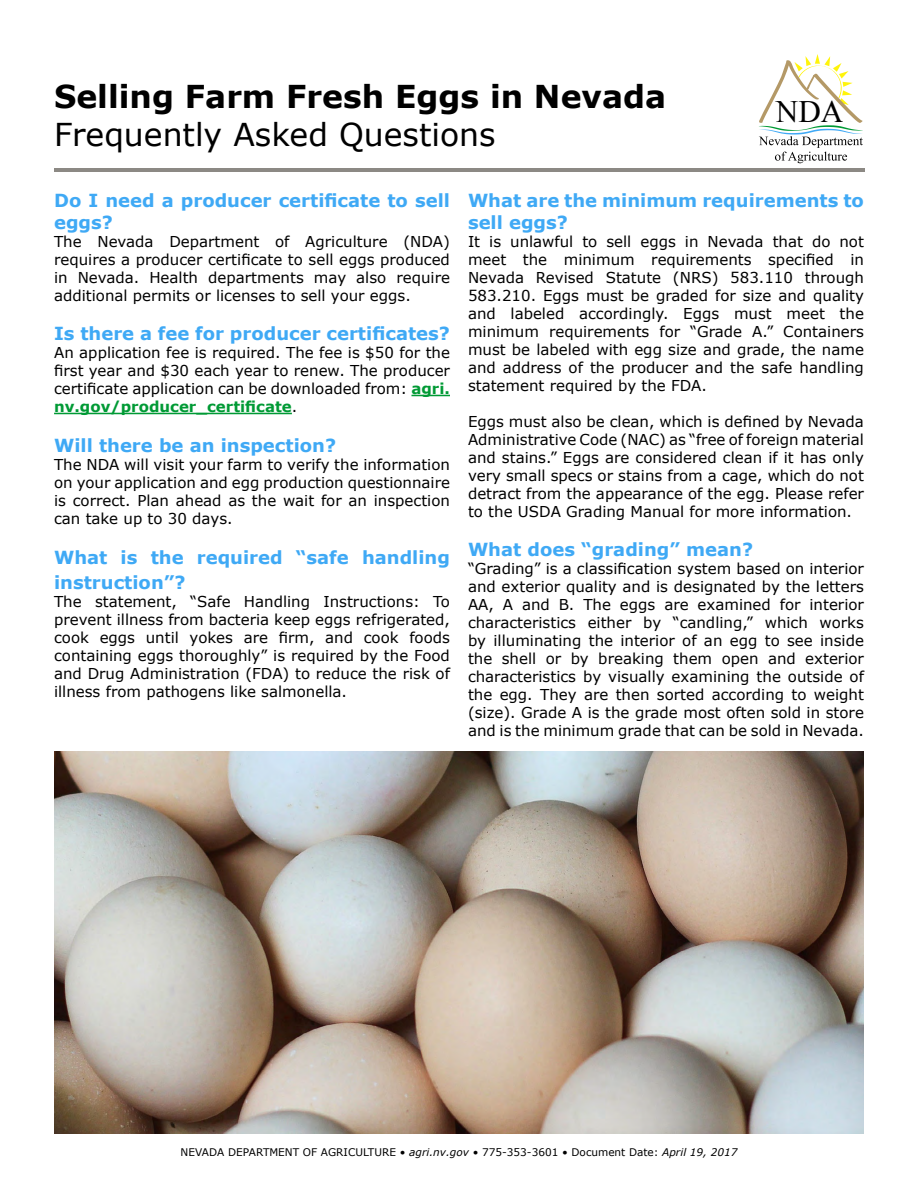
<style>
.page{position:relative;width:918px;height:1188px;background:#fff}
.page>*{position:absolute;margin:0;border:0;box-sizing:border-box;transform-origin:0 0}
.t1{font:700 31.5px "Verdana";color:#000}
.t2{font:31.5px "Verdana";color:#000}
.t3{font:31.2px "Times New Roman";color:#000}
.t4{font:700 18px/21.6px "Verdana";color:#3fa9f5}
.t5{font:15px/18px "Verdana";color:#000;text-align:justify}
.t6{font:10.5px "Verdana";color:#000}
.s1{font-weight:700;color:#009a35}
.s2{font-style:italic}
</style>
<div class="page">
<hr style="left:411px;top:395px;width:39px;height:1px;background:#009a35">
<hr style="left:54px;top:413px;width:238px;height:1px;background:#009a35">
<hr style="left:54px;top:168px;width:810px;height:4px;background:#8c8984">
<svg style="left:759px;top:54px;width:104px;height:109px"></svg>
<img style="left:54px;top:752px;width:810px;height:382px">
<h1 class="t1" style="left:54px;top:75px;width:614px">Selling Farm Fresh Eggs in Nevada</h1>
<h1 class="t2" style="left:54px;top:113px;width:443px">Frequently Asked Questions</h1>
<h2 class="t3" style="left:776px;top:90px;width:69px">NDA</h2>
<p class="t4" style="left:54px;top:190px;width:397px">Do I need a producer certificate to sell eggs?</p>
<p class="t5" style="left:54px;top:232px;width:397px">The Nevada Department of Agriculture (NDA) requires a producer certificate to sell eggs produced in Nevada. Health departments may also require additional permits or licenses to sell your eggs.</p>
<p class="t4" style="left:54px;top:323px;width:397px">Is there a fee for producer certificates?</p>
<p class="t5" style="left:54px;top:344px;width:397px">An application fee is required. The fee is $50 for the first year and $30 each year to renew. The producer certificate application can be downloaded from: <span class="s1">agri. nv.gov/producer_certificate</span>.</p>
<p class="t4" style="left:54px;top:434px;width:284px">Will there be an inspection?</p>
<p class="t5" style="left:54px;top:455px;width:397px">The NDA will visit your farm to verify the information on your application and egg production questionnaire is correct. Plan ahead as the wait for an inspection can take up to 30 days.</p>
<p class="t4" style="left:54px;top:544px;width:397px;line-height:25.2px">What is the required “safe handling instruction”?</p>
<p class="t5" style="left:54px;top:592px;width:397px">The statement, “Safe Handling Instructions: To prevent illness from bacteria keep eggs refrigerated, cook eggs until yokes are firm, and cook foods containing eggs thoroughly” is required by the Food and Drug Administration (FDA) to reduce the risk of illness from pathogens like salmonella.</p>
<p class="t4" style="left:468px;top:190px;width:398px">What are the minimum requirements to sell eggs?</p>
<p class="t5" style="left:468px;top:232px;width:398px">It is unlawful to sell eggs in Nevada that do not meet the minimum requirements specified in Nevada Revised Statute (NRS) 583.110 through 583.210. Eggs must be graded for size and quality and labeled accordingly. Eggs must meet the minimum requirements for “Grade A.” Containers must be labeled with egg size and grade, the name and address of the producer and the safe handling statement required by the FDA.</p>
<p class="t5" style="left:468px;top:412px;width:398px">Eggs must also be clean, which is defined by Nevada Administrative Code (NAC) as “free of foreign material and stains.” Eggs are considered clean if it has only very small specs or stains from a cage, which do not detract from the appearance of the egg. Please refer to the USDA Grading Manual for more information.</p>
<p class="t4" style="left:468px;top:539px;width:287px">What does “grading” mean?</p>
<p class="t5" style="left:468px;top:560px;width:398px">“Grading” is a classification system based on interior and exterior quality and is designated by the letters AA, A and B. The eggs are examined for interior characteristics either by “candling,” which works by illuminating the interior of an egg to see inside the shell or by breaking them open and exterior characteristics by visually examining the outside of the egg. They are then sorted according to weight (size). Grade A is the grade most often sold in store and is the minimum grade that can be sold in Nevada.</p>
<p class="t6" style="left:181px;top:1144px;width:558px">NEVADA DEPARTMENT OF AGRICULTURE • <span class="s2">agri.nv.gov</span> • 775-353-3601 • Document Date: <span class="s2">April 19, 2017</span></p>
</div>
